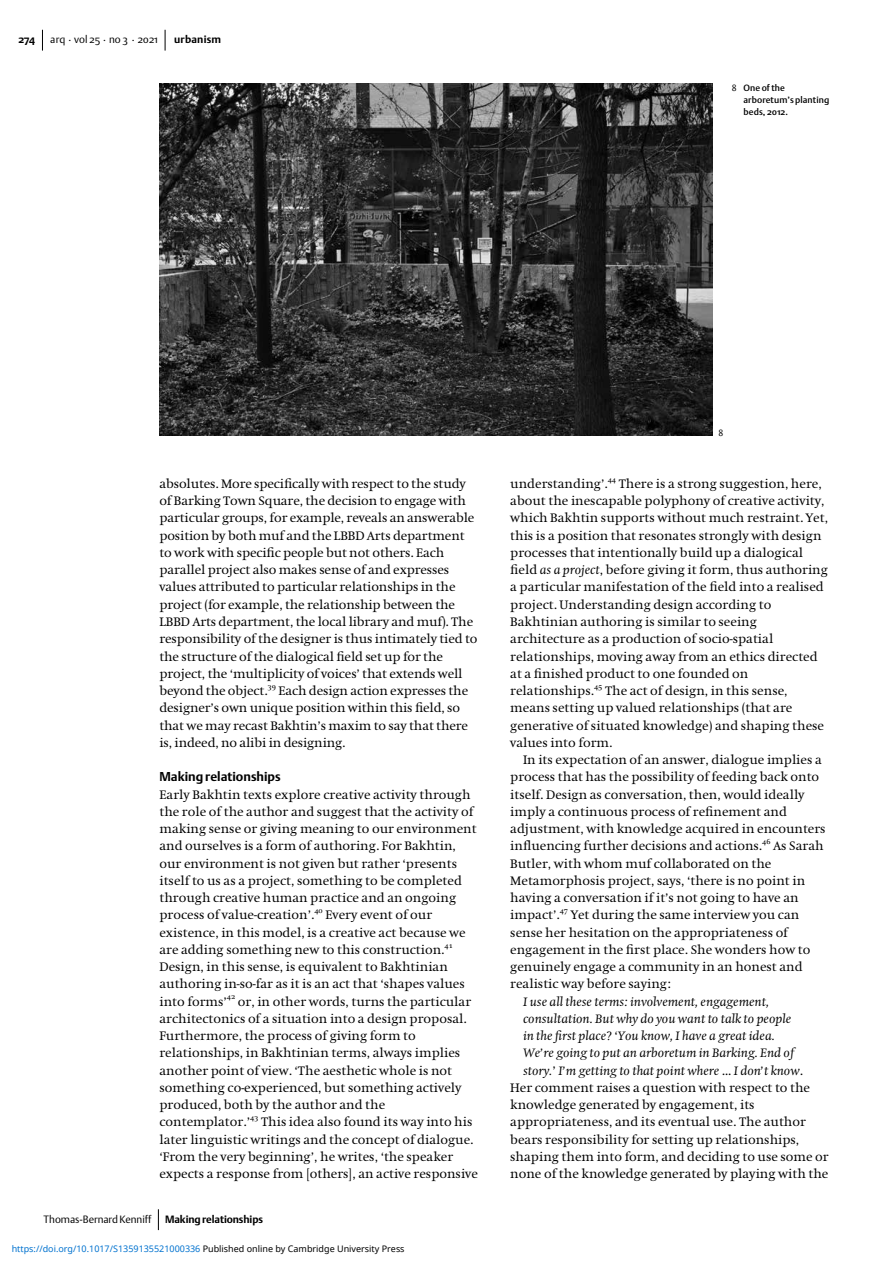
<style>
.page{position:relative;width:893px;height:1263px;background:#fff}
.page>*{position:absolute;margin:0;border:0;box-sizing:border-box;transform-origin:0 0}
.t1{font:12.75px/17.2px "Hollander";color:#000}
.t2{font:italic 12.75px "Hollander";color:#000}
.t3{font:700 12.75px "DTL Argo ST";color:#000}
.t4{font:10.5px "DTL Argo ST Light";color:#000}
.t5{font:700 10.5px "DTL Argo ST";letter-spacing:-.01em;color:#000}
.t6{font:700 10.5px "DTL Argo ST";letter-spacing:.02em;color:#000}
.t7{font:9px "Noto Sans";color:#0172cf}
.t8{font:9px/12px "DTL Argo ST Medium";letter-spacing:.01em;color:#000}
.t9{font:9px "DTL Argo ST Light";color:#000}
.t10{font:7.65px "Hollander SC";color:#000}
.s1{font-family:"DTL Argo ST Light"}
.s2{color:#000}
.s3{font-style:italic}
.s4{font-style:normal}
</style>
<div class="page">
<svg style="left:42px;top:30px;width:1px;height:21px"></svg>
<svg style="left:165px;top:30px;width:1px;height:21px"></svg>
<svg style="left:158px;top:1209px;width:1px;height:21px"></svg>
<img style="left:159px;top:84px;width:553px;height:352px">
<p class="t5" style="left:18px;top:33px;width:18px">274</p>
<p class="t6" style="left:174px;top:33px;width:48px">urbanism</p>
<p class="t4" style="left:50px;top:33px;width:109px">arq . vol 25 . no 3 . 2021</p>
<p class="t8" style="left:743px;top:81px;width:87px;text-indent:-12px"><span class="s1">8</span> One of the arboretum’s planting beds, 2012.</p>
<p class="t1" style="left:159px;top:475px;width:320px">absolutes. More specifically with respect to the study of Barking Town Square, the decision to engage with particular groups, for example, reveals an answerable position by both muf and the LBBD Arts department to work with specific people but not others. Each parallel project also makes sense of and expresses values attributed to particular relationships in the project (for example, the relationship between the LBBD Arts department, the local library and muf). The responsibility of the designer is thus intimately tied to the structure of the dialogical field set up for the project, the ‘multiplicity of voices’ that extends well beyond the object.</p>
<p class="t10" style="left:268px;top:682px;width:10px">39</p>
<p class="t1" style="left:159px;top:682px;width:310px;text-indent:119px">Each design action expresses the designer’s own unique position within this field, so that we may recast Bakhtin’s maxim to say that there is, indeed, no alibi in designing.</p>
<p class="t3" style="left:159px;top:769px;width:123px">Making relationships</p>
<p class="t1" style="left:159px;top:786px;width:319px">Early Bakhtin texts explore creative activity through the role of the author and suggest that the activity of making sense or giving meaning to our environment and ourselves is a form of authoring. For Bakhtin, our environment is not given but rather ‘presents itself to us as a project, something to be completed through creative human practice and an ongoing process of value-creation’.</p>
<p class="t10" style="left:314px;top:906px;width:10px">40</p>
<p class="t1" style="left:159px;top:907px;width:308px;text-indent:166px">Every event of our existence, in this model, is a creative act because we are adding something new to this construction.</p>
<p class="t10" style="left:445px;top:941px;width:10px">41</p>
<p class="t1" style="left:159px;top:958px;width:307px">Design, in this sense, is equivalent to Bakhtinian authoring in-so-far as it is an act that ‘shapes values into forms’</p>
<p class="t10" style="left:227px;top:992px;width:10px">42</p>
<p class="t1" style="left:159px;top:993px;width:313px;text-indent:78px">or, in other words, turns the particular architectonics of a situation into a design proposal.<br>Furthermore, the process of giving form to relationships, in Bakhtinian terms, always implies another point of view. ‘The aesthetic whole is not something co-experienced, but something actively produced, both by the author and the contemplator.’</p>
<p class="t10" style="left:250px;top:1113px;width:10px">43</p>
<p class="t1" style="left:159px;top:1114px;width:320px;text-indent:102px">This idea also found its way into his later linguistic writings and the concept of dialogue. ‘From the very beginning’, he writes, ‘the speaker expects a response from [others], an active responsive</p>
<p class="t4" style="left:44px;top:1212px;width:109px">Thomas-Bernard Kenniff</p>
<p class="t5" style="left:165px;top:1212px;width:99px">Making relationships</p>
<p class="t7" style="left:12px;top:1243px;width:394px">https://doi.org/10.1017/S1359135521000336 <span class="s2">Published online by Cambridge University Press</span></p>
<p class="t9" style="left:719px;top:427px;width:6px">8</p>
<p class="t1" style="left:510px;top:475px;width:99px">understanding’.</p>
<p class="t10" style="left:608px;top:475px;width:10px">44</p>
<p class="t1" style="left:510px;top:475px;width:319px;text-indent:108px">There is a strong suggestion, here, about the inescapable polyphony of creative activity, which Bakhtin supports without much restraint. Yet, this is a position that resonates strongly with design processes that intentionally build up a dialogical field <span class="s3">as a project</span>, before giving it form, thus authoring a particular manifestation of the field into a realised project. Understanding design according to Bakhtinian authoring is similar to seeing architecture as a production of socio-spatial relationships, moving away from an ethics directed at a finished product to one founded on relationships.</p>
<p class="t10" style="left:594px;top:682px;width:10px">45</p>
<p class="t1" style="left:510px;top:682px;width:315px;text-indent:95px">The act of design, in this sense, means setting up valued relationships (that are generative of situated knowledge) and shaping these values into form.</p>
<p class="t1" style="left:510px;top:751px;width:317px;text-indent:13px">In its expectation of an answer, dialogue implies a process that has the possibility of feeding back onto itself. Design as conversation, then, would ideally imply a continuous process of refinement and adjustment, with knowledge acquired in encounters influencing further decisions and actions.</p>
<p class="t10" style="left:762px;top:837px;width:10px">46</p>
<p class="t1" style="left:773px;top:837px;width:52px">As Sarah</p>
<p class="t1" style="left:510px;top:855px;width:296px">Butler, with whom muf collaborated on the Metamorphosis project, says, ‘there is no point in having a conversation if it’s not going to have an impact’.</p>
<p class="t10" style="left:560px;top:906px;width:10px">47</p>
<p class="t1" style="left:510px;top:906px;width:302px;text-indent:60px">Yet during the same interview you can sense her hesitation on the appropriateness of engagement in the first place. She wonders how to genuinely engage a community in an honest and realistic way before saying:</p>
<p class="t2" style="left:523px;top:994px;width:248px">I use all these terms: involvement, engagement,</p>
<p class="t2" style="left:523px;top:1012px;width:270px">consultation. But why do you want to talk to people</p>
<p class="t2" style="left:523px;top:1029px;width:253px">in the first place? <span class="s4">‘</span>You know, I have a great idea.</p>
<p class="t2" style="left:523px;top:1046px;width:272px">We’re going to put an arboretum in Barking. End of</p>
<p class="t2" style="left:523px;top:1063px;width:281px">story.<span class="s4">’</span> I’m getting to that point where <span class="s4">…</span> I don’t know<span class="s4">.</span></p>
<p class="t1" style="left:510px;top:1079px;width:301px">Her comment raises a question with respect to the</p>
<p class="t1" style="left:510px;top:1096px;width:246px">knowledge generated by engagement, its</p>
<p class="t1" style="left:510px;top:1113px;width:297px">appropriateness, and its eventual use. The author</p>
<p class="t1" style="left:510px;top:1131px;width:291px">bears responsibility for setting up relationships,</p>
<p class="t1" style="left:510px;top:1148px;width:320px">shaping them into form, and deciding to use some or</p>
<p class="t1" style="left:510px;top:1165px;width:320px">none of the knowledge generated by playing with the</p>
</div>
